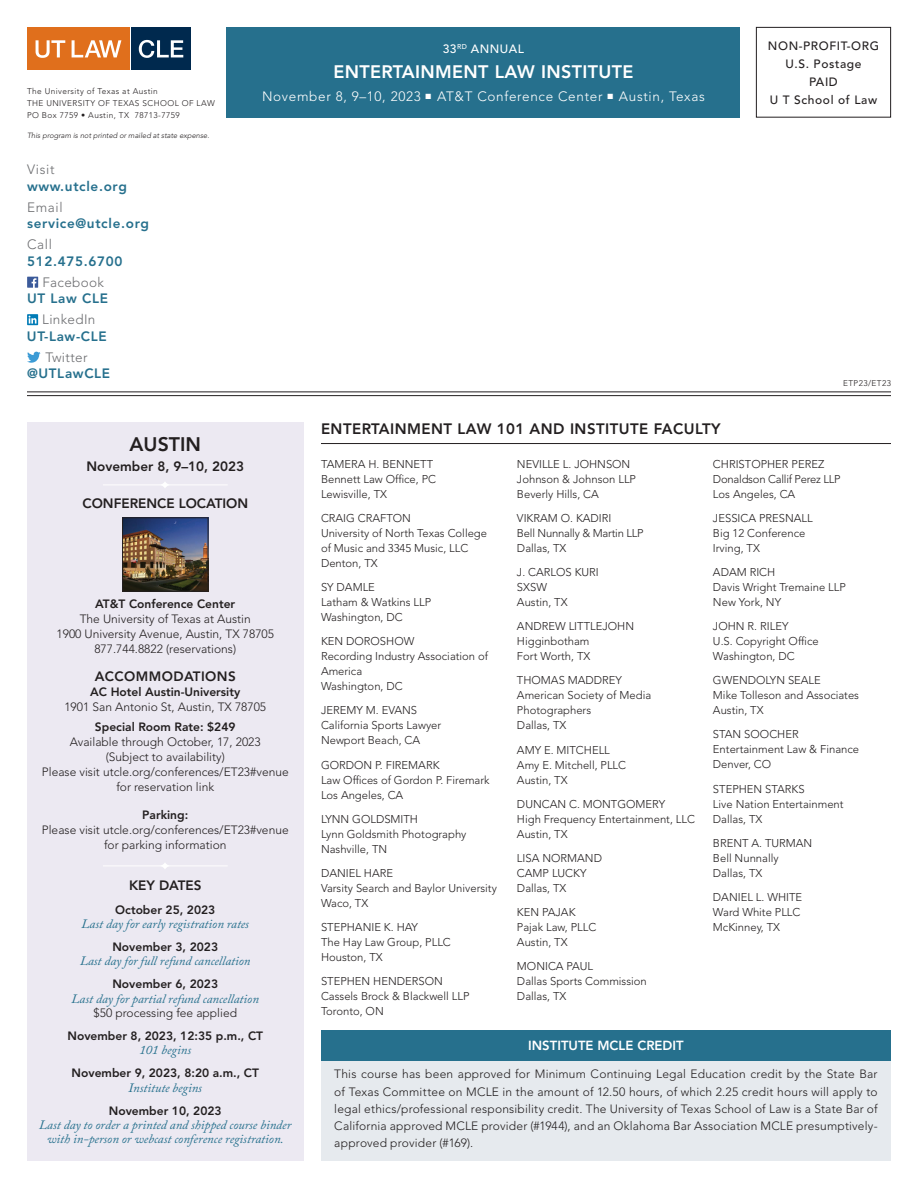
<style>
.page{position:relative;width:918px;height:1188px;background:#fff}
.page>*{position:absolute;margin:0;border:0;box-sizing:border-box;transform-origin:0 0}
.t1{font:800 19.5px "Avenir LT Std";color:#231f20}
.t2{font:800 18px "Avenir LT Std";letter-spacing:.02em;color:#fff}
.t3{font:800 15px "Avenir LT Std";letter-spacing:.03em;color:#231f20}
.t4{font:800 13.5px "Avenir LT Std";letter-spacing:.05em;color:#26708d}
.t5{font:300 13.5px "Avenir LT Std";letter-spacing:.05em;color:#fff}
.t6{font:800 13.5px "Avenir LT Std";color:#231f20}
.t7{font:300 13.5px "Avenir LT Std";letter-spacing:.025em;color:#6c6d70}
.t8{font:800 13.5px "Avenir LT Std";letter-spacing:.03em;color:#231f20}
.t9{font:800 13.2px "Avenir LT Std";color:#fff}
.t10{font:italic 12.75px/14.2px "Adobe Caslon Pro";color:#26708d;text-align:center}
.t11{font:300 12px/15px "Avenir LT Std";color:#231f20;text-align:center}
.t12{font:800 12px "Avenir LT Std";color:#231f20}
.t13{font:500 12px/18px "Avenir LT Std";letter-spacing:.05em;color:#231f20;text-align:center}
.t14{font:500 12px "Avenir LT Std";letter-spacing:.04em;color:#fff}
.t15{font:300 11.25px/15px "Avenir LT Std";color:#231f20}
.t16{font:300 11.25px/15px "Avenir LT Std";letter-spacing:-.02em;color:#231f20}
.t17{font:300 8.25px/12px "Avenir LT Std";letter-spacing:.05em;color:#231f20}
.t18{font:italic 300 7.5px "Avenir LT Std";color:#231f20}
</style>
<div class="page">
<div style="left:756px;top:27px;width:135px;height:91px;border:1px solid #231f20"></div>
<svg style="left:27px;top:277px;width:11px;height:11px"></svg>
<svg style="left:27px;top:314px;width:11px;height:11px"></svg>
<svg style="left:29px;top:316px;width:7px;height:8px"></svg>
<svg style="left:27px;top:352px;width:14px;height:11px"></svg>
<div style="left:227px;top:27px;width:513px;height:91px;background:#26708d"></div>
<hr style="left:27px;top:391px;width:864px;height:1px;background:#231f20">
<hr style="left:27px;top:395px;width:864px;height:1px;background:#231f20">
<div style="left:131px;top:27px;width:60px;height:42px;background:#00294e"></div>
<div style="left:27px;top:27px;width:102px;height:42px;background:#e06f1c"></div>
<svg style="left:36px;top:40px;width:29px;height:18px"></svg>
<svg style="left:72px;top:40px;width:49px;height:17px"></svg>
<svg style="left:139px;top:40px;width:44px;height:18px"></svg>
<div style="left:27px;top:423px;width:277px;height:738px;background:#ece9f2"></div>
<svg style="left:103px;top:482px;width:124px;height:6px"></svg>
<img style="left:124px;top:520px;width:82px;height:69px">
<div style="left:122px;top:518px;width:86px;height:73px;border:1px solid #231f20"></div>
<svg style="left:103px;top:863px;width:124px;height:6px"></svg>
<hr style="left:321px;top:443px;width:570px;height:1px;background:#231f20">
<div style="left:321px;top:1030px;width:570px;height:131px;background:#e6eaee"></div>
<div style="left:321px;top:1030px;width:570px;height:30px;background:#26708d"></div>
<p class="t17" style="left:27px;top:85px;width:189px">The University of Texas at Austin<br>THE UNIVERSITY OF TEXAS SCHOOL OF LAW<br>PO Box 7759 • Austin, TX 78713-7759</p>
<p class="t18" style="left:27px;top:131px;width:184px">This program is not printed or mailed at state expense.</p>
<p class="t7" style="left:27px;top:162px;width:29px">Visit</p>
<p class="t4" style="left:27px;top:178px;width:101px">www.utcle.org</p>
<p class="t7" style="left:27px;top:199px;width:37px">Email</p>
<p class="t4" style="left:27px;top:216px;width:123px">service@utcle.org</p>
<p class="t7" style="left:27px;top:237px;width:27px">Call</p>
<p class="t4" style="left:27px;top:253px;width:97px">512.475.6700</p>
<p class="t7" style="left:42px;top:274px;width:63px">Facebook</p>
<p class="t4" style="left:27px;top:291px;width:83px">UT Law CLE</p>
<p class="t7" style="left:42px;top:312px;width:55px">LinkedIn</p>
<p class="t4" style="left:27px;top:328px;width:81px">UT-Law-CLE</p>
<p class="t7" style="left:45px;top:349px;width:44px">Twitter</p>
<p class="t4" style="left:27px;top:366px;width:85px">@UTLawCLE</p>
<p class="t14" style="left:443px;top:42px;width:83px">33<sup>RD</sup> ANNUAL</p>
<h2 class="t2" style="left:333px;top:61px;width:302px">ENTERTAINMENT LAW INSTITUTE</h2>
<p class="t5" style="left:262px;top:88px;width:444px">November 8, 9–10, 2023 ■ AT&amp;T Conference Center ■ Austin, Texas</p>
<p class="t13" style="left:768px;top:37px;width:113px">NON-PROFIT-ORG<br>U.S. Postage<br>PAID<br>U T School of Law</p>
<p class="t17" style="left:843px;top:377px;width:49px">ETP23/ET23</p>
<h1 class="t1" style="left:130px;top:433px;width:73px">AUSTIN</h1>
<p class="t6" style="left:86px;top:458px;width:159px">November 8, 9–10, 2023</p>
<p class="t6" style="left:82px;top:495px;width:167px">CONFERENCE LOCATION</p>
<p class="t12" style="left:95px;top:597px;width:141px">AT&amp;T Conference Center</p>
<p class="t11" style="left:57px;top:611px;width:219px">The University of Texas at Austin<br>1900 University Avenue, Austin, TX 78705<br>877.744.8822 (reservations)</p>
<p class="t8" style="left:95px;top:669px;width:142px">ACCOMMODATIONS</p>
<p class="t12" style="left:90px;top:685px;width:152px">AC Hotel Austin-University</p>
<p class="t11" style="left:64px;top:700px;width:203px">1901 San Antonio St, Austin, TX 78705</p>
<p class="t12" style="left:95px;top:720px;width:142px">Special Room Rate: $249</p>
<p class="t11" style="left:42px;top:734px;width:248px">Available through October, 17, 2023<br>(Subject to availability)<br>Please visit utcle.org/conferences/ET23#venue for reservation link</p>
<p class="t12" style="left:142px;top:808px;width:48px">Parking:</p>
<p class="t11" style="left:42px;top:823px;width:248px">Please visit utcle.org/conferences/ET23#venue for parking information</p>
<p class="t6" style="left:129px;top:878px;width:74px">KEY DATES</p>
<p class="t12" style="left:115px;top:902px;width:102px">October 25, 2023</p>
<p class="t10" style="left:82px;top:916px;width:169px">Last day for early registration rates</p>
<p class="t12" style="left:112px;top:940px;width:107px">November 3, 2023</p>
<p class="t10" style="left:80px;top:954px;width:172px">Last day for full refund cancellation</p>
<p class="t12" style="left:112px;top:977px;width:107px">November 6, 2023</p>
<p class="t10" style="left:72px;top:991px;width:189px">Last day for partial refund cancellation</p>
<p class="t11" style="left:94px;top:1005px;width:145px">$50 processing fee applied</p>
<p class="t12" style="left:67px;top:1029px;width:197px">November 8, 2023, 12:35 p.m., CT</p>
<p class="t10" style="left:140px;top:1043px;width:53px">101 begins</p>
<p class="t12" style="left:72px;top:1066px;width:189px">November 9, 2023, 8:20 a.m., CT</p>
<p class="t10" style="left:129px;top:1080px;width:75px">Institute begins</p>
<p class="t12" style="left:109px;top:1104px;width:114px">November 10, 2023</p>
<p class="t10" style="left:39px;top:1118px;width:254px">Last day to order a printed and shipped course binder with in-person or webcast conference registration.</p>
<h3 class="t3" style="left:321px;top:420px;width:401px">ENTERTAINMENT LAW 101 AND INSTITUTE FACULTY</h3>
<p class="t15" style="left:321px;top:456px;width:117px">TAMERA H. BENNETT<br>Bennett Law Office, PC<br>Lewisville, TX</p>
<p class="t15" style="left:321px;top:511px;width:168px">CRAIG CRAFTON<br>University of North Texas College of Music and 3345 Music, LLC<br>Denton, TX</p>
<p class="t15" style="left:321px;top:580px;width:112px">SY DAMLE<br>Latham &amp; Watkins LLP<br>Washington, DC</p>
<p class="t15" style="left:321px;top:634px;width:169px">KEN DOROSHOW<br>Recording Industry Association of<br>America<br>Washington, DC</p>
<p class="t15" style="left:321px;top:703px;width:122px">JEREMY M. EVANS<br>California Sports Lawyer<br>Newport Beach, CA</p>
<p class="t15" style="left:321px;top:757px;width:170px">GORDON P. FIREMARK<br>Law Offices of Gordon P. Firemark<br>Los Angeles, CA</p>
<p class="t15" style="left:321px;top:811px;width:147px">LYNN GOLDSMITH<br>Lynn Goldsmith Photography<br>Nashville, TN</p>
<p class="t15" style="left:321px;top:866px;width:177px">DANIEL HARE<br>Varsity Search and Baylor University<br>Waco, TX</p>
<p class="t15" style="left:321px;top:920px;width:131px">STEPHANIE K. HAY<br>The Hay Law Group, PLLC<br>Houston, TX</p>
<p class="t15" style="left:321px;top:974px;width:150px">STEPHEN HENDERSON<br>Cassels Brock &amp; Blackwell LLP<br>Toronto, ON</p>
<p class="t15" style="left:713px;top:456px;width:129px">CHRISTOPHER PEREZ<br>Donaldson Callif Perez LLP<br>Los Angeles, CA</p>
<p class="t15" style="left:713px;top:510px;width:101px">JESSICA PRESNALL<br>Big 12 Conference<br>Irving, TX</p>
<p class="t15" style="left:713px;top:565px;width:134px">ADAM RICH<br>Davis Wright Tremaine LLP<br>New York, NY</p>
<p class="t15" style="left:713px;top:619px;width:107px">JOHN R. RILEY<br>U.S. Copyright Office<br>Washington, DC</p>
<p class="t15" style="left:713px;top:673px;width:148px">GWENDOLYN SEALE<br>Mike Tolleson and Associates<br>Austin, TX</p>
<p class="t15" style="left:713px;top:727px;width:148px">STAN SOOCHER<br>Entertainment Law &amp; Finance<br>Denver, CO</p>
<p class="t15" style="left:713px;top:781px;width:132px">STEPHEN STARKS<br>Live Nation Entertainment<br>Dallas, TX</p>
<p class="t15" style="left:713px;top:835px;width:101px">BRENT A. TURMAN<br>Bell Nunnally<br>Dallas, TX</p>
<p class="t15" style="left:713px;top:890px;width:91px">DANIEL L. WHITE<br>Ward White PLLC<br>McKinney, TX</p>
<p class="t15" style="left:517px;top:456px;width:121px">NEVILLE L. JOHNSON<br>Johnson &amp; Johnson LLP<br>Beverly Hills, CA</p>
<p class="t16" style="left:517px;top:511px;width:128px">VIKRAM O. KADIRI<br>Bell Nunnally &amp; Martin LLP<br>Dallas, TX</p>
<p class="t15" style="left:517px;top:565px;width:83px">J. CARLOS KURI<br>SXSW<br>Austin, TX</p>
<p class="t15" style="left:517px;top:619px;width:119px">ANDREW LITTLEJOHN<br>Higginbotham<br>Fort Worth, TX</p>
<p class="t15" style="left:517px;top:673px;width:136px">THOMAS MADDREY<br>American Society of Media<br>Photographers<br>Dallas, TX</p>
<p class="t15" style="left:517px;top:742px;width:111px">AMY E. MITCHELL<br>Amy E. Mitchell, PLLC<br>Austin, TX</p>
<p class="t15" style="left:517px;top:796px;width:180px">DUNCAN C. MONTGOMERY<br>High Frequency Entertainment, LLC<br>Austin, TX</p>
<p class="t15" style="left:517px;top:851px;width:87px">LISA NORMAND<br>CAMP LUCKY<br>Dallas, TX</p>
<p class="t15" style="left:517px;top:905px;width:81px">KEN PAJAK<br>Pajak Law, PLLC<br>Austin, TX</p>
<p class="t15" style="left:517px;top:959px;width:131px">MONICA PAUL<br>Dallas Sports Commission<br>Dallas, TX</p>
<p class="t9" style="left:528px;top:1038px;width:157px">INSTITUTE MCLE CREDIT</p>
<p class="t11" style="left:334px;top:1066px;width:545px;line-height:17.2px;text-align:justify">This course has been approved for Minimum Continuing Legal Education credit by the State Bar of Texas Committee on MCLE in the amount of 12.50 hours, of which 2.25 credit hours will apply to legal ethics/professional responsibility credit. The University of Texas School of Law is a State Bar of California approved MCLE provider (#1944), and an Oklahoma Bar Association MCLE presumptively&shy;approved provider (#169).</p>
</div>
